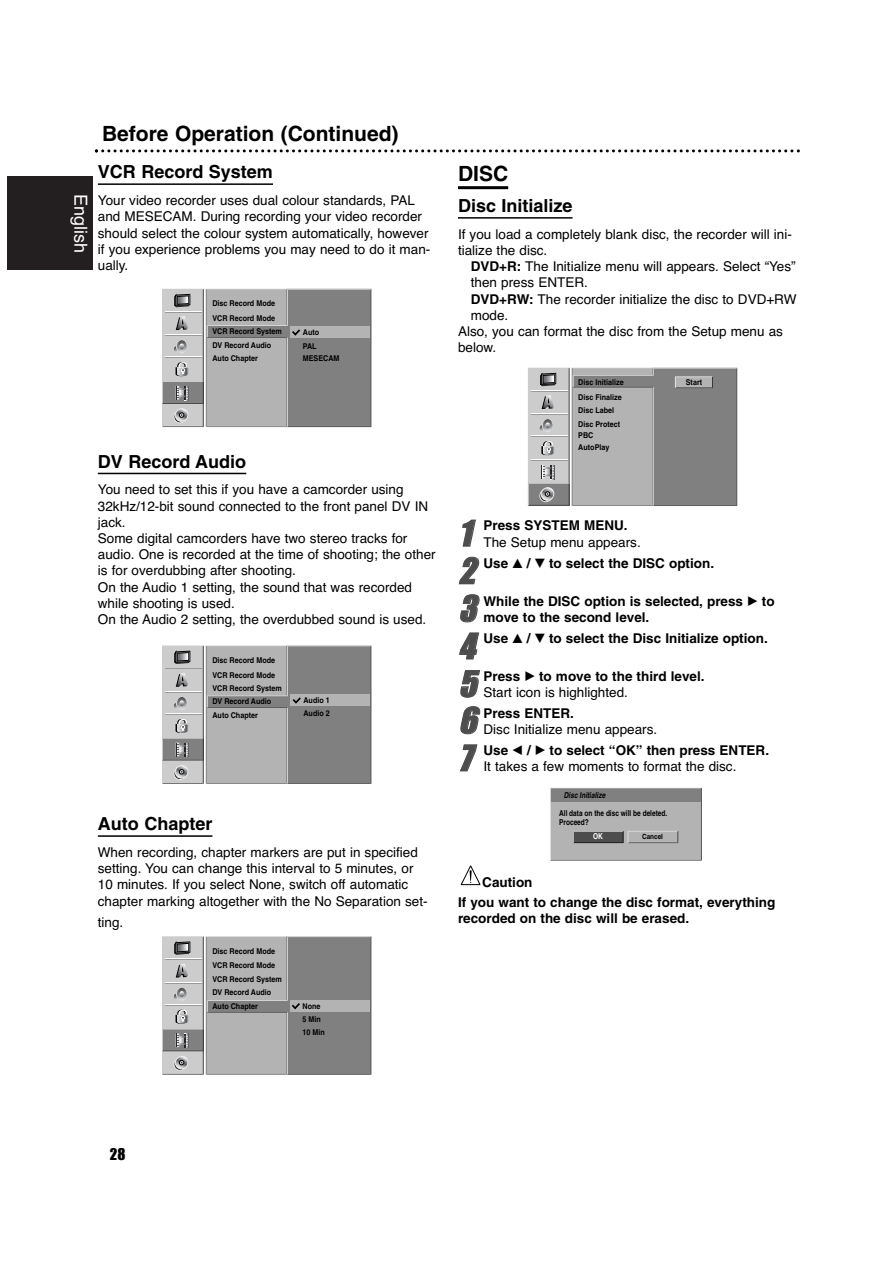
<style>
.page{position:relative;width:893px;height:1263px;background:#fff}
.page>*{position:absolute;margin:0;border:0;box-sizing:border-box;transform-origin:0 0}
.t1{font:italic 32.85px "Impact";color:#4d4d4d}
.t2{font:700 21px "Helvetica";color:#000}
.t3{font:700 18px "Helvetica";color:#000}
.t4{font:18px "Helvetica";color:#fff}
.t5{font:15px "Impact";color:#000}
.t6{font:13.5px/16.2px "Helvetica";color:#000}
.t7{font:700 13.5px/16.2px "Helvetica";color:#000}
.t8{font:700 8.1px/9.8px "Helvetica";color:#000;scale:.8 1}
.t9{font:italic 700 8.1px "Helvetica";color:#000;scale:.8 1}
.t10{font:700 8.1px "Helvetica";color:#fff;scale:.8 1}
.t11{font:700 7.95px/13.4px "Helvetica";color:#000;scale:.9 1}
.t12{font:700 7.2px "Helvetica";color:#000;scale:.9 1}
.s1{font-weight:700}
.s2{font-family:"Sony PS Common";font-weight:400}
.s3{font-weight:400}
.s4{font-family:"Sony PS Common"}
</style>
<div class="page">
<div style="left:7px;top:176px;width:85px;height:94px;background:#231f20"></div>
<hr style="left:98px;top:183px;width:175px;height:2px;background:#000">
<hr style="left:98px;top:473px;width:148px;height:1px;background:#000">
<hr style="left:98px;top:835px;width:114px;height:2px;background:#000">
<hr style="left:458px;top:186px;width:50px;height:3px;background:#000">
<hr style="left:458px;top:217px;width:114px;height:2px;background:#000">
<div style="left:459px;top:865px;width:22px;height:22px;background:#e1e1e1"></div>
<svg style="left:460px;top:865px;width:21px;height:20px"></svg>
<svg style="left:162px;top:289px;width:209px;height:138px;background:#9f9f9f"></svg>
<svg style="left:162px;top:646px;width:209px;height:138px;background:#9f9f9f"></svg>
<svg style="left:162px;top:936px;width:209px;height:139px;background:#9f9f9f"></svg>
<svg style="left:528px;top:368px;width:209px;height:138px;background:#9e9e9e"></svg>
<svg style="left:550px;top:788px;width:152px;height:73px;background:#a4a4a4"></svg>
<svg style="left:95px;top:149px;width:704px;height:3px"></svg>
<h3 class="t4" style="left:87px;top:194px;width:61px;rotate:90deg">English</h3>
<h2 class="t2" style="left:102px;top:126px;width:298px">Before Operation (Continued)</h2>
<h3 class="t3" style="left:98px;top:165px;width:177px">VCR Record System</h3>
<p class="t6" style="left:98px;top:194px;width:334px">Your video recorder uses dual colour standards, PAL and MESECAM. During recording your video recorder should select the colour system automatically, however if you experience problems you may need to do it man&shy;ually.</p>
<p class="t11" style="left:212px;top:297px;width:71px;line-height:14.5px">Disc Record Mode<br>VCR Record Mode</p>
<p class="t11" style="left:212px;top:339px;width:67px">DV Record Audio<br>Auto Chapter</p>
<p class="t11" style="left:212px;top:326px;width:79px">VCR Record System</p>
<p class="t11" style="left:303px;top:326px;width:20px;line-height:14px">Auto<br>PAL</p>
<p class="t11" style="left:303px;top:352px;width:42px">MESECAM</p>
<h3 class="t3" style="left:98px;top:455px;width:150px">DV Record Audio</h3>
<p class="t6" style="left:98px;top:483px;width:339px">You need to set this if you have a camcorder using 32kHz/12-bit sound connected to the front panel DV IN jack.<br>Some digital camcorders have two stereo tracks for audio. One is recorded at the time of shooting; the other is for overdubbing after shooting.<br>On the Audio 1 setting, the sound that was recorded while shooting is used.<br>On the Audio 2 setting, the overdubbed sound is used.</p>
<p class="t11" style="left:212px;top:654px;width:71px;line-height:14.5px">Disc Record Mode<br>VCR Record Mode</p>
<p class="t11" style="left:212px;top:682px;width:79px">VCR Record System<br>DV Record Audio<br>Auto Chapter</p>
<p class="t11" style="left:303px;top:694px;width:31px">Audio 1<br>Audio 2</p>
<h3 class="t3" style="left:98px;top:817px;width:116px">Auto Chapter</h3>
<p class="t6" style="left:98px;top:846px;width:331px">When recording, chapter markers are put in specified setting. You can change this interval to 5 minutes, or 10 minutes. If you select None, switch off automatic chapter marking altogether with the No Separation set-</p>
<p class="t6" style="left:98px;top:916px;width:27px">ting.</p>
<p class="t11" style="left:212px;top:945px;width:71px;line-height:14.5px">Disc Record Mode<br>VCR Record Mode</p>
<p class="t11" style="left:212px;top:986px;width:67px">DV Record Audio<br>Auto Chapter</p>
<p class="t11" style="left:212px;top:973px;width:79px">VCR Record System</p>
<p class="t11" style="left:302px;top:1000px;width:26px">None<br>5 Min<br>10 Min</p>
<h2 class="t2" style="left:458px;top:165px;width:52px">DISC</h2>
<h3 class="t3" style="left:458px;top:199px;width:116px">Disc Initialize</h3>
<p class="t6" style="left:458px;top:227px;width:335px">If you load a completely blank disc, the recorder will ini&shy;tialize the disc.</p>
<p class="t6" style="left:471px;top:260px;width:326px"><span class="s1">DVD+R:</span> The Initialize menu will appears. Select “Yes”</p>
<p class="t6" style="left:471px;top:276px;width:119px">then press ENTER.</p>
<p class="t6" style="left:471px;top:292px;width:327px"><span class="s1">DVD+RW:</span> The recorder initialize the disc to DVD+RW</p>
<p class="t6" style="left:471px;top:308px;width:39px">mode.</p>
<p class="t6" style="left:458px;top:324px;width:326px">Also, you can format the disc from the Setup menu as</p>
<p class="t6" style="left:458px;top:341px;width:40px">below.</p>
<p class="t11" style="left:578px;top:377px;width:52px">Disc Initialize</p>
<p class="t11" style="left:685px;top:376px;width:20px">Start</p>
<p class="t11" style="left:578px;top:391px;width:50px">Disc Finalize<br>Disc Label<br>Disc Protect</p>
<p class="t11" style="left:578px;top:430px;width:36px;line-height:11.7px">PBC<br>AutoPlay</p>
<h1 class="t1" style="left:458px;top:523px;width:20px">1</h1>
<p class="t7" style="left:483px;top:519px;width:146px">Press SYSTEM MENU.</p>
<p class="t6" style="left:483px;top:535px;width:159px">The Setup menu appears.</p>
<h1 class="t1" style="left:458px;top:560px;width:18px">2</h1>
<p class="t7" style="left:483px;top:557px;width:232px">Use <span class="s2">v</span> / <span class="s2">V</span> to select the DISC option.</p>
<h1 class="t1" style="left:458px;top:598px;width:25px">3</h1>
<p class="t7" style="left:483px;top:594px;width:293px">While the DISC option is selected, press <span class="s2">B</span> to move to the second level.</p>
<h1 class="t1" style="left:458px;top:636px;width:18px">4</h1>
<p class="t7" style="left:483px;top:632px;width:286px">Use <span class="s2">v</span> / <span class="s2">V</span> to select the Disc Initialize option.</p>
<h1 class="t1" style="left:458px;top:673px;width:25px">5</h1>
<p class="t7" style="left:483px;top:669px;width:222px">Press <span class="s2">B</span> to move to the third level.<br><span class="s3">Start icon is highlighted.</span></p>
<h1 class="t1" style="left:458px;top:710px;width:25px">6</h1>
<p class="t7" style="left:483px;top:706px;width:92px">Press ENTER.</p>
<p class="t6" style="left:483px;top:722px;width:175px">Disc Initialize menu appears.</p>
<h1 class="t1" style="left:458px;top:747px;width:14px">7</h1>
<p class="t6" style="left:483px;top:744px;width:287px"><span class="s1">Use</span> <span class="s4">b</span> <span class="s1">/</span> <span class="s4">B</span> <span class="s1">to select “OK” then press ENTER.<br></span>It takes a few moments to format the disc.</p>
<p class="t9" style="left:564px;top:792px;width:55px">Disc Initialize</p>
<p class="t8" style="left:559px;top:809px;width:137px">All data on the disc will be deleted.<br>Proceed?</p>
<p class="t10" style="left:593px;top:834px;width:14px">OK</p>
<p class="t12" style="left:642px;top:834px;width:25px">Cancel</p>
<p class="t7" style="left:458px;top:873px;width:319px;line-height:20.4px;text-indent:24px">Caution<br>If you want to change the disc format, everything</p>
<p class="t7" style="left:458px;top:912px;width:233px">recorded on the disc will be erased.</p>
<p class="t5" style="left:110px;top:1149px;width:17px">28</p>
</div>
